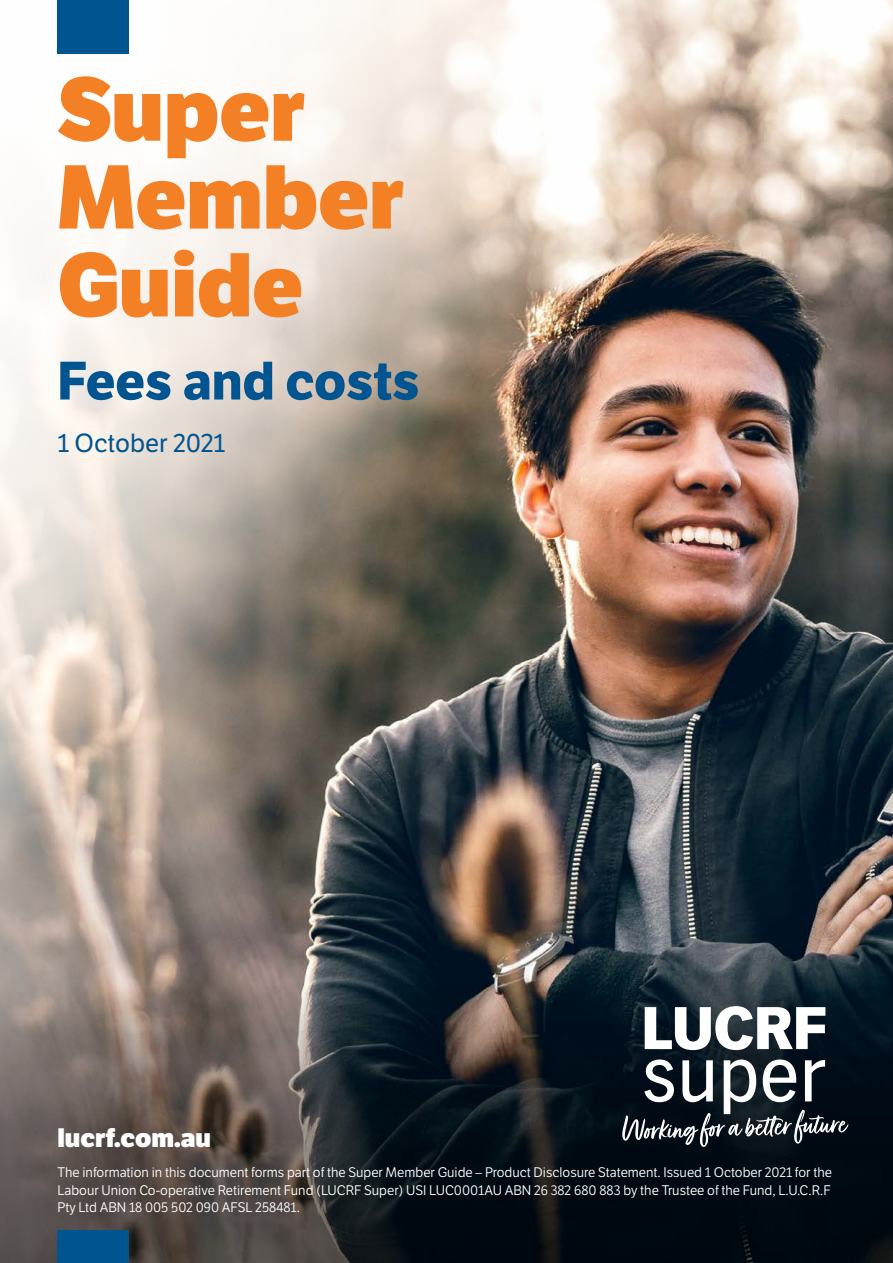
<style>
.page{position:relative;width:893px;height:1263px;background:#fff}
.page>*{position:absolute;margin:0;border:0;box-sizing:border-box;transform-origin:0 0}
._2020__Cover_Main_He{font:800 87.9px/87.9px "LFT Etica";color:#f48026}
._2020__Cover_Subhead{font:700 52.5px "LFT Etica";color:#005490}
.t1{font:800 25.95px "LFT Etica";color:#fff}
._2020__Cover_Date__w{font:25.5px "LFT Etica";letter-spacing:-.005em;color:#005490}
._2020__Body_Copy_9_1{font:13.5px/17.2px "LFT Etica";color:#fff;text-align:justify}
</style>
<div class="page">
<img style="left:673px;top:0;width:220px;height:938px">
<img style="left:0;top:0;width:673px;height:963px">
<svg style="left:0;top:963px;width:893px;height:300px;background:#343538"></svg>
<svg style="left:645px;top:1006px;width:180px;height:44px"></svg>
<svg style="left:622px;top:1059px;width:226px;height:88px"></svg>
<div style="left:57px;top:0;width:72px;height:54px;background:#005490"></div>
<div style="left:57px;top:1230px;width:72px;height:33px;background:#005490"></div>
<p class="_2020__Cover_Main_He" style="left:57px;top:66px;width:348px">Super<br>Member<br>Guide</p>
<p class="_2020__Cover_Subhead" style="left:57px;top:349px;width:364px">Fees and costs</p>
<p class="_2020__Cover_Date__w" style="left:57px;top:428px;width:169px">1 October 2021</p>
<p class="t1" style="left:57px;top:1121px;width:155px">lucrf.com.au</p>
<p class="_2020__Body_Copy_9_1" style="left:57px;top:1164px;width:776px">The information in this document forms part of the Super Member Guide – Product Disclosure Statement. Issued 1 October 2021 for the Labour Union Co-operative Retirement Fund (LUCRF Super) USI LUC0001AU ABN 26 382 680 883 by the Trustee of the Fund, L.U.C.R.F Pty Ltd ABN 18 005 502 090 AFSL 258481.</p>
</div>
